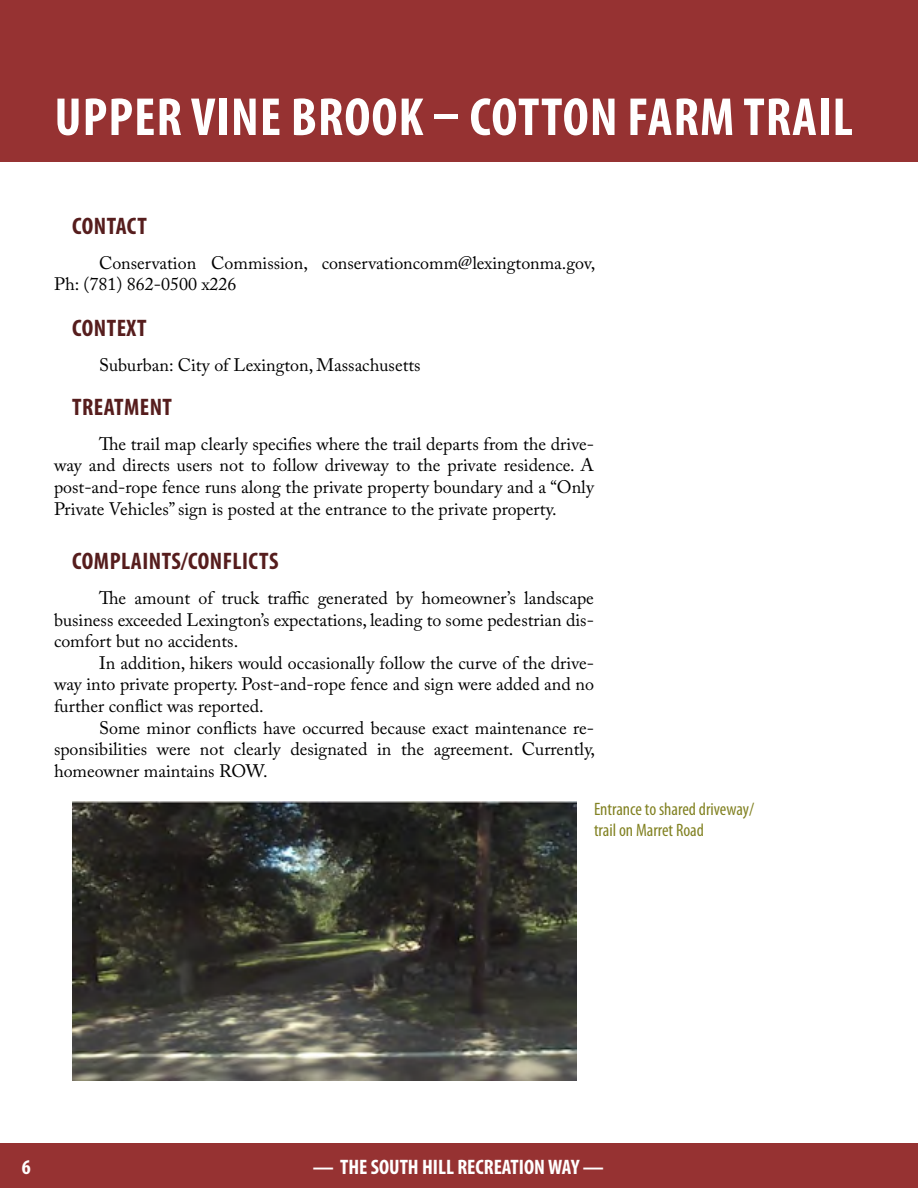
<style>
.page{position:relative;width:918px;height:1188px;background:#fff}
.page>*{position:absolute;margin:0;border:0;box-sizing:border-box;transform-origin:0 0}
.t1{font:700 condensed 54px "Myriad Pro";letter-spacing:.02em;color:#fff}
.t2{font:700 condensed 24px "Myriad Pro";letter-spacing:.01em;color:#561d1d}
.t3{font:700 condensed 21px "Myriad Pro";color:#fff}
.t4{font:18px/21.6px "Adobe Caslon Pro";color:#000;text-align:justify}
.t5{font:condensed 18px/21.6px "Myriad Pro";color:#828223}
</style>
<div class="page">
<div style="left:0;top:0;width:918px;height:162px;background:#963232"></div>
<div style="left:0;top:1144px;width:917px;height:44px;background:#963232"></div>
<img style="left:72px;top:801px;width:504px;height:279px">
<h1 class="t1" style="left:55px;top:83px;width:263px">UPPER VINE BROO</h1>
<h1 class="t1" style="left:399px;top:83px;width:119px">K – COTTON</h1>
<h1 class="t1" style="left:627px;top:83px;width:27px">FARM</h1>
<h1 class="t1" style="left:743px;top:83px;width:45px">TRAIL</h1>
<h2 class="t2" style="left:72px;top:211px;width:22px">CONTACT</h2>
<p class="t4" style="left:54px;top:252px;width:543px;text-indent:45px">Conservation Commission, conservationcomm@lexingtonma.gov,<br>Ph: (781) 862-0500 x226</p>
<h2 class="t2" style="left:72px;top:313px;width:22px">CONTEXT</h2>
<p class="t4" style="left:99px;top:354px;width:323px">Suburban: City of Lexington, Massachusetts</p>
<h2 class="t2" style="left:72px;top:392px;width:21px">TREATMENT</h2>
<p class="t4" style="left:54px;top:433px;width:542px;text-indent:45px">The trail map clearly specifies where the trail departs from the drive&shy;way and directs users not to follow driveway to the private residence. A post-and-rope fence runs along the private property boundary and a “Only Private Vehicles” sign is posted at the entrance to the private property.</p>
<h2 class="t2" style="left:72px;top:546px;width:60px">COMPLAINTS</h2>
<h2 class="t2" style="left:181px;top:546px;width:62px">/CON FLICTS</h2>
<p class="t4" style="left:54px;top:587px;width:542px;text-indent:45px">The amount of truck traffic generated by homeowner’s landscape business exceeded Lexington’s expectations, leading to some pedestrian dis&shy;comfort but no accidents.</p>
<p class="t4" style="left:54px;top:652px;width:542px;text-indent:45px">In addition, hikers would occasionally follow the curve of the drive&shy;way into private property. Post-and-rope fence and sign were added and no further conflict was reported.</p>
<p class="t4" style="left:54px;top:717px;width:543px;text-indent:45px">Some minor conflicts have occurred because exact maintenance re&shy;sponsibilities were not clearly designated in the agreement. Currently, homeowner maintains ROW.</p>
<p class="t5" style="left:594px;top:798px;width:162px">Entrance to shared driveway/ trail on Marret Road</p>
<p class="t3" style="left:22px;top:1154px;width:10px">6</p>
<p class="t3" style="left:313px;top:1154px;width:293px">— THE SOUTH HILL RECREATION WAY —</p>
</div>
